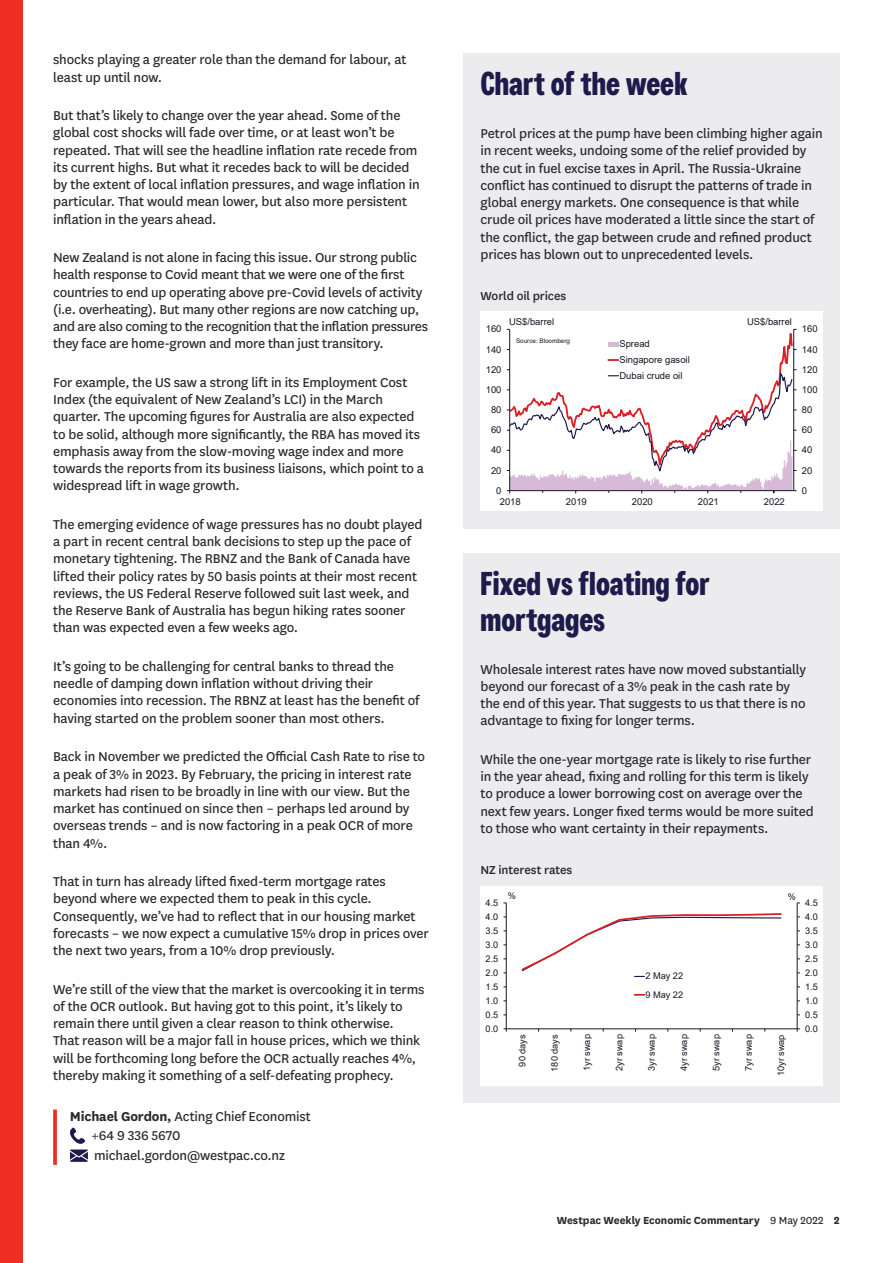
<style>
.page{position:relative;width:893px;height:1263px;background:#fff}
.page>*{position:absolute;margin:0;border:0;box-sizing:border-box;transform-origin:0 0}
.t1{font:700 33px/36px "Westpac";color:#1c1b4c}
.t2{font:15px/17.2px "National LF";letter-spacing:-.01em;color:#2b292a}
.t3{font:500 13.5px "National LF";letter-spacing:-.01em;color:#2b292a}
.t4{font:700 12px "National LF";letter-spacing:-.005em;color:#2b292a}
.t5{font:9.45px/15.8px "Arial";letter-spacing:-.005em;color:#141823}
.t6{font:9.15px/18.5px "Arial";color:#141823}
.t7{font:6.3px "Arial";letter-spacing:.005em;color:#141823}
.s1{font-weight:700}
.s2{font-weight:400}
</style>
<div class="page">
<div style="left:0;top:0;width:22px;height:1263px;background:#ee2e22"></div>
<svg style="left:53px;top:1109px;width:4px;height:56px"></svg>
<svg style="left:70px;top:1127px;width:18px;height:35px"></svg>
<div style="left:463px;top:53px;width:377px;height:475px;background:#ececee"></div>
<div style="left:480px;top:312px;width:343px;height:199px;background:#fff"></div>
<svg style="left:507px;top:329px;width:289px;height:164px"></svg>
<div style="left:463px;top:553px;width:377px;height:549px;background:#ececee"></div>
<div style="left:480px;top:886px;width:343px;height:199px;background:#fff"></div>
<hr style="left:797px;top:903px;width:1px;height:126px;background:#141823">
<hr style="left:506px;top:903px;width:1px;height:126px;background:#141823">
<hr style="left:506px;top:1028px;width:291px;height:1px;background:#141823">
<svg style="left:521px;top:913px;width:261px;height:64px"></svg>
<svg style="left:635px;top:994px;width:9px;height:2px"></svg>
<p class="t2" style="left:53px;top:50px;width:355px">shocks playing a greater role than the demand for labour, at least up until now.</p>
<p class="t2" style="left:53px;top:106px;width:368px">But that’s likely to change over the year ahead. Some of the global cost shocks will fade over time, or at least won’t be repeated. That will see the headline inflation rate recede from its current highs. But what it recedes back to will be decided by the extent of local inflation pressures, and wage inflation in particular. That would mean lower, but also more persistent inflation in the years ahead.</p>
<p class="t2" style="left:53px;top:248px;width:376px">New Zealand is not alone in facing this issue. Our strong public health response to Covid meant that we were one of the first countries to end up operating above pre-Covid levels of activity (i.e. overheating). But many other regions are now catching up, and are also coming to the recognition that the inflation pressures they face are home-grown and more than just transitory.</p>
<p class="t2" style="left:53px;top:373px;width:372px">For example, the US saw a strong lift in its Employment Cost Index (the equivalent of New Zealand’s LCI) in the March quarter. The upcoming figures for Australia are also expected to be solid, although more significantly, the RBA has moved its emphasis away from the slow-moving wage index and more towards the reports from its business liaisons, which point to a widespread lift in wage growth.</p>
<p class="t2" style="left:53px;top:515px;width:371px">The emerging evidence of wage pressures has no doubt played a part in recent central bank decisions to step up the pace of monetary tightening. The RBNZ and the Bank of Canada have lifted their policy rates by 50 basis points at their most recent reviews, the US Federal Reserve followed suit last week, and the Reserve Bank of Australia has begun hiking rates sooner than was expected even a few weeks ago.</p>
<p class="t2" style="left:53px;top:657px;width:368px">It’s going to be challenging for central banks to thread the needle of damping down inflation without driving their economies into recession. The RBNZ at least has the benefit of having started on the problem sooner than most others.</p>
<p class="t2" style="left:53px;top:747px;width:374px">Back in November we predicted the Official Cash Rate to rise to a peak of 3% in 2023. By February, the pricing in interest rate markets had risen to be broadly in line with our view. But the market has continued on since then – perhaps led around by overseas trends – and is now factoring in a peak OCR of more than 4%.</p>
<p class="t2" style="left:53px;top:872px;width:377px">That in turn has already lifted fixed-term mortgage rates beyond where we expected them to peak in this cycle.<br>Consequently, we’ve had to reflect that in our housing market forecasts – we now expect a cumulative 15% drop in prices over the next two years, from a 10% drop previously.</p>
<p class="t2" style="left:53px;top:979px;width:373px">We’re still of the view that the market is overcooking it in terms of the OCR outlook. But having got to this point, it’s likely to remain there until given a clear reason to think otherwise.<br>That reason will be a major fall in house prices, which we think will be forthcoming long before the OCR actually reaches 4%, thereby making it something of a self-defeating prophecy.</p>
<p class="t2" style="left:91px;top:1105px;width:221px;line-height:19.5px;text-indent:-21px"><span class="s1">Michael Gordon,</span> Acting Chief Economist +64 9 336 5670 michael.gordon@westpac.co.nz</p>
<h1 class="t1" style="left:480px;top:65px;width:209px">Chart of the week</h1>
<p class="t2" style="left:480px;top:124px;width:344px">Petrol prices at the pump have been climbing higher again in recent weeks, undoing some of the relief provided by the cut in fuel excise taxes in April. The Russia-Ukraine conflict has continued to disrupt the patterns of trade in global energy markets. One consequence is that while crude oil prices have moderated a little since the start of the conflict, the gap between crude and refined product prices has blown out to unprecedented levels.</p>
<p class="t3" style="left:480px;top:287px;width:87px">World oil prices</p>
<p class="t5" style="left:486px;top:321px;width:17px">160</p>
<p class="t5" style="left:509px;top:314px;width:47px">US$/barrel</p>
<p class="t5" style="left:747px;top:314px;width:47px">US$/barrel</p>
<p class="t5" style="left:802px;top:321px;width:17px">160</p>
<p class="t5" style="left:486px;top:341px;width:17px">140</p>
<p class="t5" style="left:486px;top:361px;width:17px">120</p>
<p class="t7" style="left:516px;top:336px;width:55px">Source: Bloomberg</p>
<p class="t5" style="left:619px;top:336px;width:72px">Spread<br>Singapore gasoil<br>Dubai crude oil</p>
<p class="t5" style="left:802px;top:341px;width:17px">140</p>
<p class="t5" style="left:802px;top:361px;width:17px">120</p>
<p class="t5" style="left:486px;top:382px;width:17px">100</p>
<p class="t5" style="left:802px;top:382px;width:17px">100</p>
<p class="t5" style="left:491px;top:402px;width:12px">80</p>
<p class="t5" style="left:802px;top:402px;width:12px">80</p>
<p class="t5" style="left:491px;top:422px;width:12px">60</p>
<p class="t5" style="left:802px;top:422px;width:12px">60</p>
<p class="t5" style="left:491px;top:442px;width:12px">40</p>
<p class="t5" style="left:802px;top:442px;width:12px">40</p>
<p class="t5" style="left:491px;top:462px;width:12px">20</p>
<p class="t5" style="left:802px;top:462px;width:12px">20</p>
<p class="t5" style="left:496px;top:482px;width:7px">0</p>
<p class="t5" style="left:802px;top:482px;width:7px">0</p>
<p class="t5" style="left:500px;top:494px;width:22px">2018</p>
<p class="t5" style="left:566px;top:494px;width:22px">2019</p>
<p class="t5" style="left:632px;top:494px;width:22px">2020</p>
<p class="t5" style="left:698px;top:494px;width:22px">2021</p>
<p class="t5" style="left:764px;top:494px;width:22px">2022</p>
<h1 class="t1" style="left:480px;top:565px;width:231px">Fixed vs floating for mortgages</h1>
<p class="t2" style="left:480px;top:659px;width:327px">Wholesale interest rates have now moved substantially beyond our forecast of a 3% peak in the cash rate by the end of this year. That suggests to us that there is no advantage to fixing for longer terms.</p>
<p class="t2" style="left:480px;top:750px;width:335px">While the one-year mortgage rate is likely to rise further in the year ahead, fixing and rolling for this term is likely to produce a lower borrowing cost on average over the next few years. Longer fixed terms would be more suited to those who want certainty in their repayments.</p>
<p class="t3" style="left:480px;top:861px;width:93px">NZ interest rates</p>
<p class="t6" style="left:486px;top:893px;width:14px">4.5</p>
<p class="t6" style="left:508px;top:887px;width:10px">%</p>
<p class="t6" style="left:788px;top:887px;width:10px">%</p>
<p class="t6" style="left:805px;top:893px;width:14px">4.5</p>
<p class="t6" style="left:486px;top:907px;width:14px">4.0</p>
<p class="t6" style="left:805px;top:907px;width:14px">4.0</p>
<p class="t6" style="left:486px;top:921px;width:14px">3.5</p>
<p class="t6" style="left:805px;top:921px;width:14px">3.5</p>
<p class="t6" style="left:486px;top:935px;width:14px">3.0</p>
<p class="t6" style="left:805px;top:935px;width:14px">3.0</p>
<p class="t6" style="left:486px;top:949px;width:14px">2.5</p>
<p class="t6" style="left:805px;top:949px;width:14px">2.5</p>
<p class="t6" style="left:486px;top:963px;width:14px">2.0</p>
<p class="t6" style="left:486px;top:977px;width:14px">1.5</p>
<p class="t6" style="left:486px;top:991px;width:14px">1.0</p>
<p class="t6" style="left:645px;top:967px;width:39px">2 May 22<br>9 May 22</p>
<p class="t6" style="left:805px;top:963px;width:14px">2.0</p>
<p class="t6" style="left:805px;top:977px;width:14px">1.5</p>
<p class="t6" style="left:805px;top:991px;width:14px">1.0</p>
<p class="t6" style="left:486px;top:1005px;width:14px">0.5</p>
<p class="t6" style="left:805px;top:1005px;width:14px">0.5</p>
<p class="t6" style="left:486px;top:1019px;width:14px">0.0</p>
<p class="t6" style="left:805px;top:1019px;width:14px">0.0</p>
<p class="t6" style="left:513px;top:1066px;width:34px;rotate:-90deg">90 days</p>
<p class="t6" style="left:545px;top:1072px;width:39px;rotate:-90deg">180 days</p>
<p class="t6" style="left:578px;top:1071px;width:38px;rotate:-90deg">1yr swap</p>
<p class="t6" style="left:610px;top:1071px;width:38px;rotate:-90deg">2yr swap</p>
<p class="t6" style="left:642px;top:1071px;width:38px;rotate:-90deg">3yr swap</p>
<p class="t6" style="left:675px;top:1071px;width:38px;rotate:-90deg">4yr swap</p>
<p class="t6" style="left:707px;top:1071px;width:38px;rotate:-90deg">5yr swap</p>
<p class="t6" style="left:739px;top:1071px;width:38px;rotate:-90deg">7yr swap</p>
<p class="t6" style="left:772px;top:1076px;width:43px;rotate:-90deg">10yr swap</p>
<p class="t4" style="left:557px;top:1212px;width:285px">Westpac Weekly Economic Commentary <span class="s2">9 May 2022</span> 2</p>
</div>
